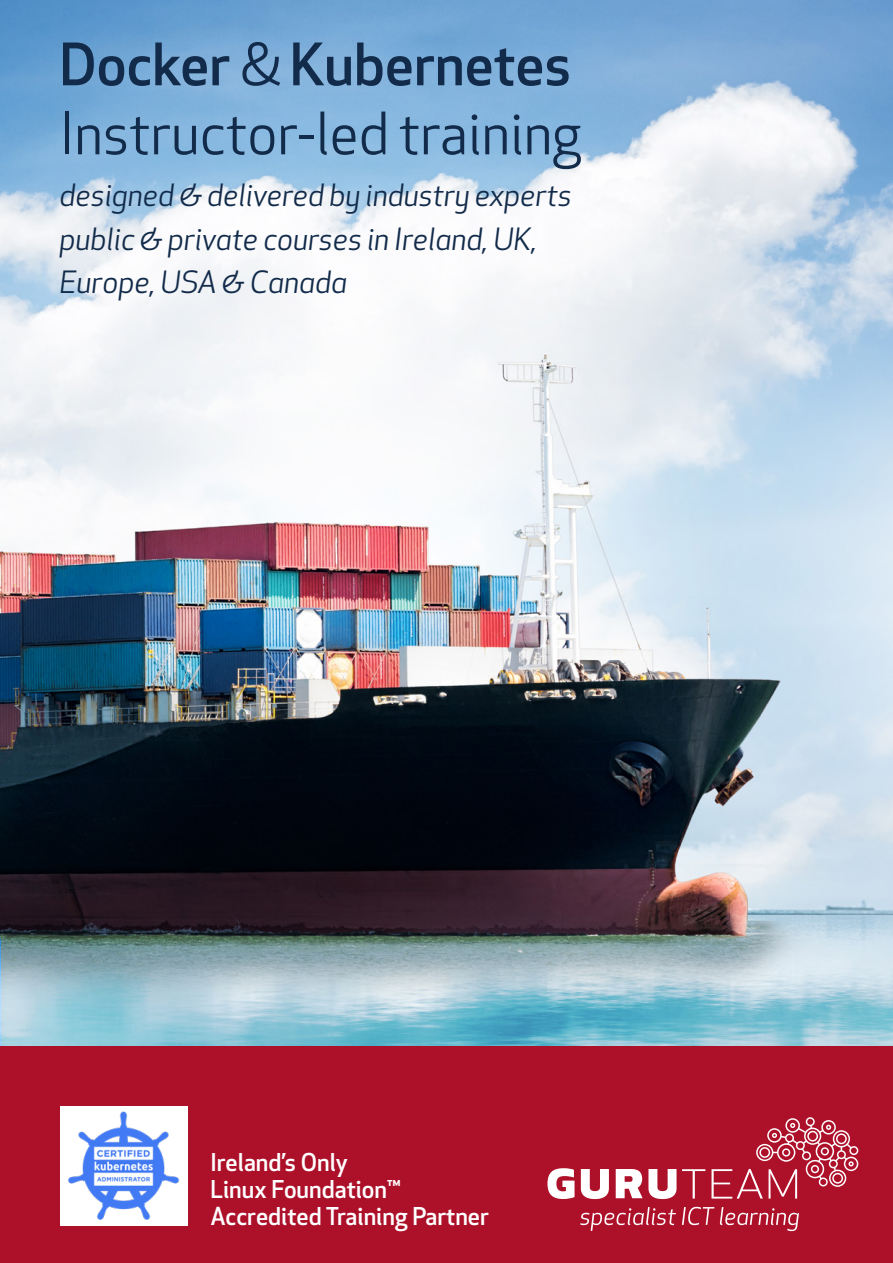
<style>
.page{position:relative;width:893px;height:1263px;background:#fff}
.page>*{position:absolute;margin:0;border:0;box-sizing:border-box;transform-origin:0 0}
.t1{font:57px/69px "Apex New";color:#122b4a}
.t2{font:italic 30px/43.5px "Apex New";color:#122b4a}
.t3{font:500 24px/27px "Apex New";color:#fff}
.s1{font-weight:500}
</style>
<div class="page">
<img style="left:1px;top:0;width:892px;height:1046px">
<hr style="left:0;top:0;width:1px;height:1048px;background:#055aa1">
<img style="left:0;top:694px;width:1px;height:352px">
<div style="left:0;top:1046px;width:893px;height:217px;background:#ad112a"></div>
<svg style="left:547px;top:1168px;width:27px;height:31px"></svg>
<svg style="left:581px;top:1169px;width:28px;height:30px"></svg>
<svg style="left:616px;top:1169px;width:60px;height:30px"></svg>
<svg style="left:682px;top:1169px;width:23px;height:29px"></svg>
<svg style="left:711px;top:1117px;width:147px;height:81px"></svg>
<svg style="left:580px;top:1207px;width:96px;height:24px"></svg>
<svg style="left:682px;top:1207px;width:32px;height:18px"></svg>
<svg style="left:720px;top:1207px;width:79px;height:24px"></svg>
<div style="left:60px;top:1106px;width:128px;height:119px;background:#fff"></div>
<img style="left:68px;top:1111px;width:112px;height:109px">
<hr style="left:0;top:940px;width:1px;height:106px;background:#055aa1">
<h1 class="t1" style="left:60px;top:30px;width:523px"><span class="s1">Docker</span> &amp; <span class="s1">Kubernetes<br></span>Instructor-led training</h1>
<p class="t2" style="left:60px;top:174px;width:513px">designed &amp; delivered by industry experts public &amp; private courses in Ireland, UK,<br>Europe, USA &amp; Canada</p>
<p class="t3" style="left:210px;top:1148px;width:280px">Ireland’s Only<br>Linux Foundation™<br>Accredited Training Partner</p>
</div>
